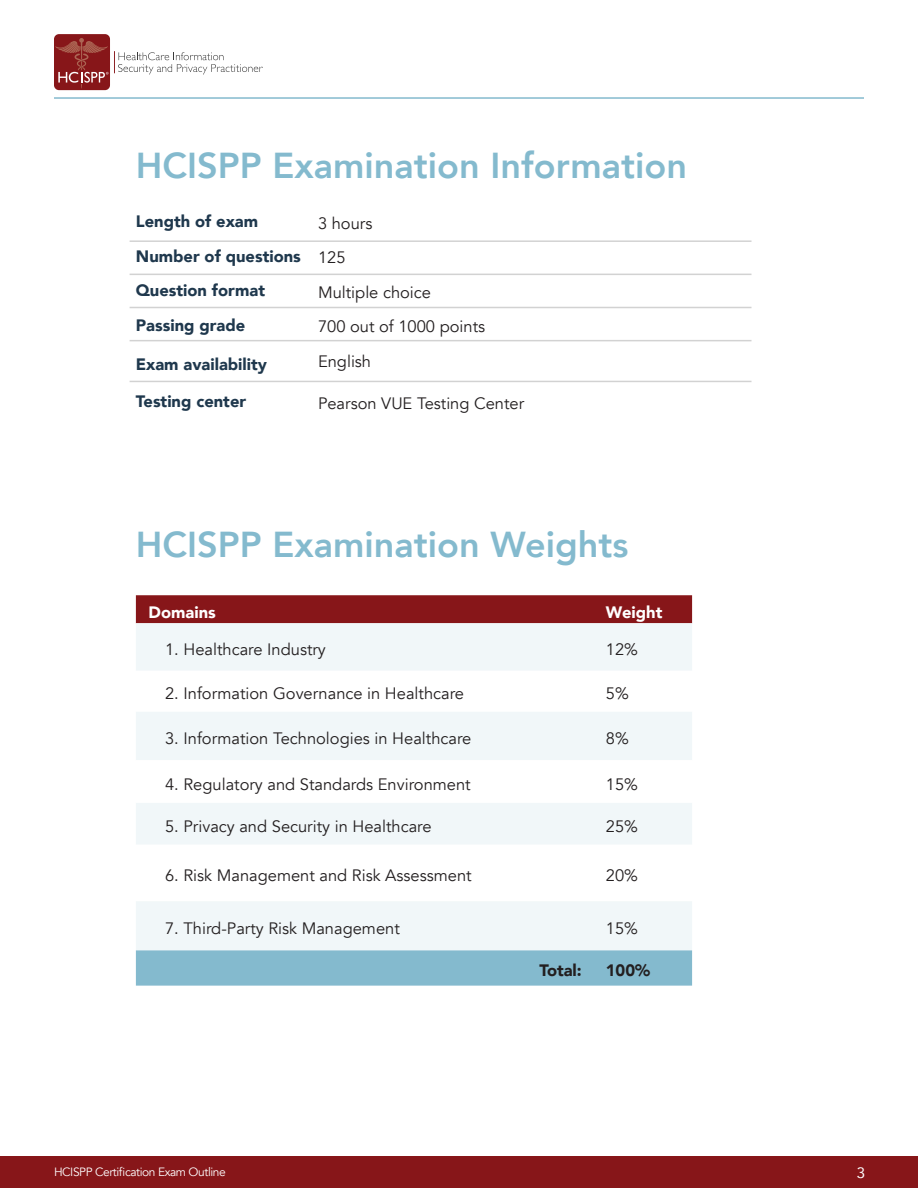
<style>
.page{position:relative;width:918px;height:1188px;background:#fff}
.page>*{position:absolute;margin:0;border:0;box-sizing:border-box;transform-origin:0 0}
.Blue_Headlines_Big{font:800 36px "Avenir";color:#84bace}
.t1{font:16.5px "Avenir";color:#231f20}
.t2{font:900 16.5px "Avenir";color:#1f384d}
.t3{font:900 16.5px "Avenir";color:#fff}
.t4{font:900 16.5px "Avenir";color:#231f20}
.t5{font:15px "Avenir";color:#fff}
.t6{font:12px "Avenir";letter-spacing:-.035em;color:#fff}
</style>
<div class="page">
<hr style="left:54px;top:97px;width:810px;height:2px;background:#84bace">
<div style="left:0;top:1156px;width:918px;height:32px;background:#871619"></div>
<div style="left:54px;top:34px;width:56px;height:56px;background:#871619;border-radius:5px"></div>
<svg style="left:55px;top:38px;width:208px;height:51px"></svg>
<div style="left:136px;top:595px;width:556px;height:28px;background:#871619"></div>
<div style="left:136px;top:623px;width:556px;height:327px;background:#f1f7f9"></div>
<svg style="left:136px;top:671px;width:556px;height:230px"></svg>
<div style="left:136px;top:950px;width:556px;height:36px;background:#84bace"></div>
<hr style="left:130px;top:240px;width:622px;height:2px;background:#d2d2d2">
<hr style="left:130px;top:274px;width:622px;height:1px;background:#d2d2d2">
<hr style="left:130px;top:307px;width:622px;height:1px;background:#d2d2d2">
<hr style="left:130px;top:340px;width:622px;height:1px;background:#d2d2d2">
<hr style="left:130px;top:381px;width:622px;height:1px;background:#d2d2d2">
<p class="Blue_Headlines_Big" style="left:136px;top:138px;width:553px">HCISPP Examination Information</p>
<p class="t2" style="left:136px;top:207px;width:124px">Length of exam</p>
<p class="t2" style="left:136px;top:242px;width:166px">Number of questions</p>
<p class="t2" style="left:136px;top:276px;width:131px">Question format</p>
<p class="t2" style="left:136px;top:311px;width:111px">Passing grade</p>
<p class="t2" style="left:136px;top:350px;width:133px">Exam availability</p>
<p class="t2" style="left:136px;top:387px;width:112px">Testing center</p>
<p class="t1" style="left:318px;top:213px;width:56px">3 hours</p>
<p class="t1" style="left:318px;top:248px;width:29px">125</p>
<p class="t1" style="left:318px;top:282px;width:115px">Multiple choice</p>
<p class="t1" style="left:318px;top:317px;width:169px">700 out of 1000 points</p>
<p class="t1" style="left:318px;top:351px;width:55px">English</p>
<p class="t1" style="left:318px;top:393px;width:208px">Pearson VUE Testing Center</p>
<p class="Blue_Headlines_Big" style="left:136px;top:517px;width:494px">HCISPP Examination Weights</p>
<p class="t3" style="left:149px;top:598px;width:69px">Domains</p>
<p class="t3" style="left:606px;top:598px;width:58px">Weight</p>
<p class="t1" style="left:165px;top:640px;width:162px">1. Healthcare Industry</p>
<p class="t1" style="left:606px;top:640px;width:34px">12%</p>
<p class="t1" style="left:165px;top:684px;width:300px">2. Information Governance in Healthcare</p>
<p class="t1" style="left:606px;top:684px;width:24px">5%</p>
<p class="t1" style="left:165px;top:729px;width:308px">3. Information Technologies in Healthcare</p>
<p class="t1" style="left:606px;top:729px;width:24px">8%</p>
<p class="t1" style="left:165px;top:774px;width:307px">4. Regulatory and Standards Environment</p>
<p class="t1" style="left:606px;top:774px;width:34px">15%</p>
<p class="t1" style="left:165px;top:816px;width:268px">5. Privacy and Security in Healthcare</p>
<p class="t1" style="left:606px;top:816px;width:34px">25%</p>
<p class="t1" style="left:165px;top:866px;width:308px">6. Risk Management and Risk Assessment</p>
<p class="t1" style="left:606px;top:866px;width:34px">20%</p>
<p class="t1" style="left:165px;top:919px;width:236px">7. Third-Party Risk Management</p>
<p class="t1" style="left:606px;top:919px;width:34px">15%</p>
<p class="t4" style="left:539px;top:956px;width:44px">Total:</p>
<p class="t4" style="left:606px;top:956px;width:46px">100%</p>
<p class="t6" style="left:54px;top:1164px;width:173px">HCISPP Certification Exam Outline</p>
<p class="t5" style="left:857px;top:1161px;width:10px">3</p>
</div>
